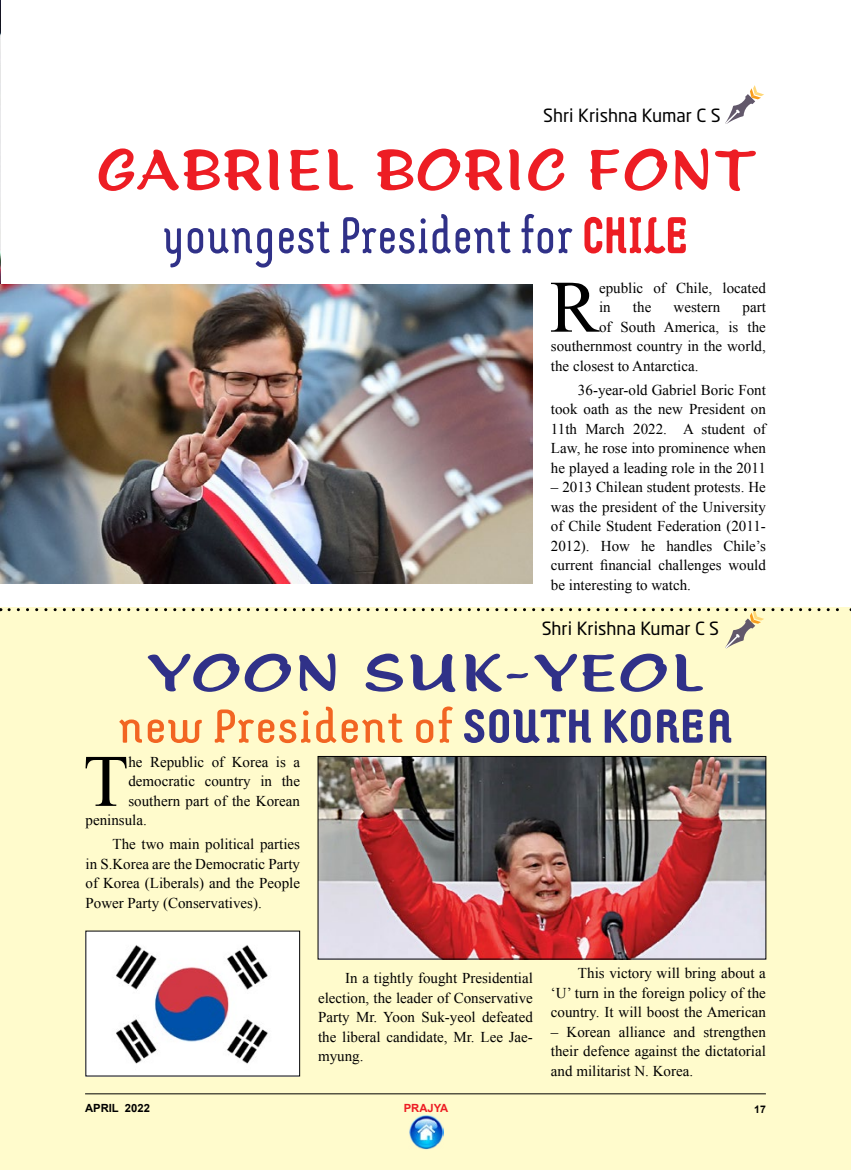
<style>
.page{position:relative;width:851px;height:1170px;background:#fff}
.page>*{position:absolute;margin:0;border:0;box-sizing:border-box;transform-origin:0 0}
.t1{font:73.95px "Times New Roman";color:#000}
.t2{font:62.1px "Montix LT Pro";color:#303188;scale:.93 1}
.t3{font:57.3px "Montix LT Pro";color:#f26522;scale:1.12 1}
.t4{font:57.15px "Morris Freestyle Std";letter-spacing:.07em;color:#ed1d24;scale:.93 1}
.t5{font:51.9px "Morris Freestyle Std";letter-spacing:.07em;color:#303188;scale:1.12 1}
.t6{font:18px "Neo Sans Std";color:#000}
.t7{font:15px/19.5px "Times New Roman";color:#000;text-align:justify}
.t8{font:700 11.25px "Arial";color:#000}
.t9{font:700 11.25px "Arial";color:#ed1d24}
.t10{font:700 10.5px "Arial";color:#000}
.s1{font-weight:700;color:#ed1d24}
.s2{font-weight:700;color:#303188}
</style>
<div class="page">
<div style="left:0;top:608px;width:850px;height:561px;background:#fffbcc"></div>
<img style="left:0;top:0;width:1px;height:284px">
<svg style="left:725px;top:85px;width:39px;height:39px"></svg>
<img style="left:0;top:284px;width:533px;height:300px">
<img style="left:87px;top:932px;width:211px;height:142px">
<img style="left:319px;top:758px;width:445px;height:199px">
<div style="left:317px;top:756px;width:449px;height:203px;border:1px solid #000"></div>
<svg style="left:9px;top:608px;width:842px;height:40px"></svg>
<hr style="left:85px;top:1093px;width:680px;height:1px;background:#000">
<img style="left:409px;top:1115px;width:34px;height:34px">
<p class="t6" style="left:543px;top:104px;width:179px">Shri Krishna Kumar C S</p>
<h3 class="t4" style="left:98px;top:134px;width:706px">GABRIEL BORIC FONT</h3>
<h2 class="t2" style="left:162px;top:199px;width:561px">youngest President for <span class="s1">Chile</span></h2>
<h1 class="t1" style="left:549px;top:257px;width:51px">R</h1>
<p class="t7" style="left:599px;top:278px;width:168px">epublic of Chile, located in</p>
<p class="t7" style="left:633px;top:297px;width:20px">the</p>
<p class="t7" style="left:673px;top:297px;width:48px">western</p>
<p class="t7" style="left:742px;top:297px;width:25px">part</p>
<p class="t7" style="left:599px;top:317px;width:168px">of South America, is the</p>
<p class="t7" style="left:551px;top:336px;width:216px">southernmost country in the world,</p>
<p class="t7" style="left:551px;top:356px;width:149px">the closest to Antarctica.</p>
<p class="t7" style="left:551px;top:380px;width:216px;text-indent:27px">36-year-old Gabriel Boric Font took oath as the new President on 11th March 2022. A student of Law, he rose into prominence when he played a leading role in the 2011</p>
<p class="t7" style="left:551px;top:477px;width:216px">– 2013 Chilean student protests. He was the president of the University of Chile Student Federation (2011- 2012). How he handles Chile’s current financial challenges would be interesting to watch.</p>
<p class="t6" style="left:541px;top:617px;width:179px">Shri Krishna Kumar C S</p>
<h3 class="t5" style="left:148px;top:640px;width:497px">YOON SUK-YEOL</h3>
<h3 class="t3" style="left:118px;top:692px;width:551px">new President of<span class="s2">SOUTH KOREA</span></h3>
<h1 class="t1" style="left:83px;top:731px;width:47px">T</h1>
<p class="t7" style="left:128px;top:751px;width:173px">he Republic of Korea is a</p>
<p class="t7" style="left:128px;top:771px;width:173px">democratic country in the</p>
<p class="t7" style="left:128px;top:790px;width:173px">southern part of the Korean</p>
<p class="t7" style="left:85px;top:810px;width:63px">peninsula.</p>
<p class="t7" style="left:85px;top:834px;width:216px;text-indent:27px">The two main political parties in S.Korea are the Democratic Party of Korea (Liberals) and the People Power Party (Conservatives).</p>
<p class="t7" style="left:318px;top:967px;width:216px;text-indent:27px">In a tightly fought Presidential election, the leader of Conservative Party Mr. Yoon Suk-yeol defeated the liberal candidate, Mr. Lee Jae&shy;myung.</p>
<p class="t7" style="left:551px;top:962px;width:216px;text-indent:27px">This victory will bring about a ‘U’ turn in the foreign policy of the country. It will boost the American</p>
<p class="t7" style="left:551px;top:1021px;width:216px">– Korean alliance and strengthen their defence against the dictatorial and militarist N. Korea.</p>
<p class="t8" style="left:85px;top:1100px;width:66px">APRIL 2022</p>
<p class="t9" style="left:403px;top:1100px;width:46px">PRAJYA</p>
<p class="t10" style="left:754px;top:1102px;width:13px">17</p>
</div>
